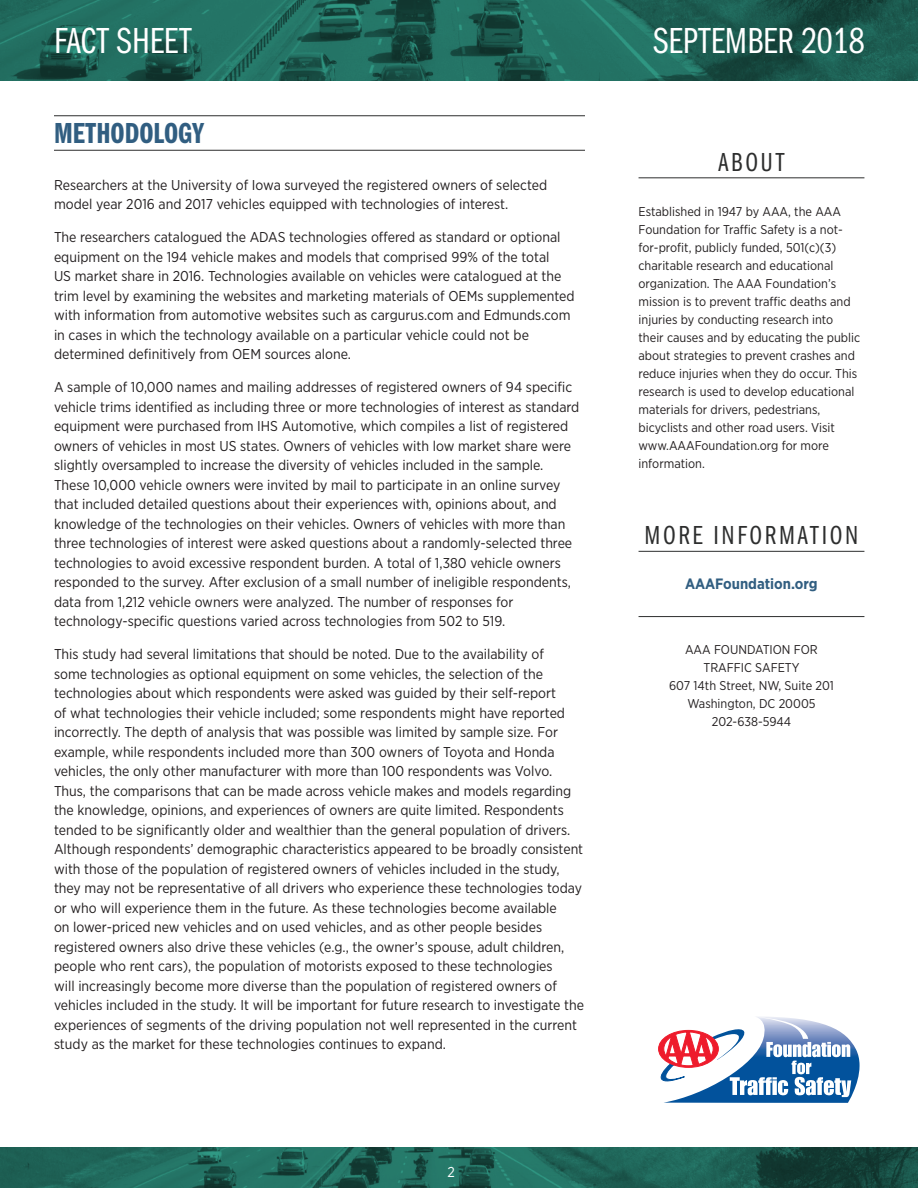
<style>
.page{position:relative;width:918px;height:1188px;background:#fff}
.page>*{position:absolute;margin:0;border:0;box-sizing:border-box;transform-origin:0 0}
.t1{font:37.5px "Franklin Gothic URW Com Boo";color:#fff}
.Subhead{font:30px "Franklin Gothic URW Com Dem";color:#315e81}
.Sidebar_Subhead{font:27px "Franklin Gothic URW Com Boo";letter-spacing:.1em;color:#2d2e2e}
.Web_Address{font:700 15px "Gotham Narrow";color:#315e81}
.Body_Copy{font:14.25px/19.5px "Gotham Narrow";color:#231f20}
.t2{font:14.25px "Gotham Narrow";color:#fff}
.Sidebar_Body_Copy{font:12.75px/18px "Gotham Narrow";color:#231f20}
</style>
<div class="page">
<svg style="left:0;top:0;width:918px;height:81px;background:#1e6357"></svg>
<svg style="left:0;top:1148px;width:918px;height:40px;background:#1d6054"></svg>
<hr style="left:54px;top:115px;width:531px;height:1px;background:#2d2e2e">
<hr style="left:54px;top:150px;width:531px;height:1px;background:#2d2e2e">
<svg style="left:658px;top:1017px;width:202px;height:86px"></svg>
<hr style="left:639px;top:177px;width:225px;height:1px;background:#2d2e2e">
<hr style="left:639px;top:551px;width:225px;height:1px;background:#2d2e2e">
<hr style="left:639px;top:616px;width:225px;height:1px;background:#2d2e2e">
<h1 class="t1" style="left:54px;top:15px;width:139px">FACT SHEET</h1>
<h1 class="t1" style="left:653px;top:15px;width:213px">SEPTEMBER 2018</h1>
<p class="Subhead" style="left:54px;top:112px;width:152px">METHODOLOGY</p>
<p class="Body_Copy" style="left:54px;top:175px;width:495px">Researchers at the University of Iowa surveyed the registered owners of selected model year 2016 and 2017 vehicles equipped with technologies of interest.</p>
<p class="Body_Copy" style="left:54px;top:227px;width:522px">The researchers catalogued the ADAS technologies offered as standard or optional equipment on the 194 vehicle makes and models that comprised 99% of the total<br>US market share in 2016. Technologies available on vehicles were catalogued at the trim level by examining the websites and marketing materials of OEMs supplemented with information from automotive websites such as cargurus.com and Edmunds.com in cases in which the technology available on a particular vehicle could not be determined definitively from OEM sources alone.</p>
<p class="Body_Copy" style="left:54px;top:377px;width:527px">A sample of 10,000 names and mailing addresses of registered owners of 94 specific vehicle trims identified as including three or more technologies of interest as standard equipment were purchased from IHS Automotive, which compiles a list of registered owners of vehicles in most US states. Owners of vehicles with low market share were slightly oversampled to increase the diversity of vehicles included in the sample.<br>These 10,000 vehicle owners were invited by mail to participate in an online survey that included detailed questions about their experiences with, opinions about, and knowledge of the technologies on their vehicles. Owners of vehicles with more than three technologies of interest were asked questions about a randomly-selected three technologies to avoid excessive respondent burden. A total of 1,380 vehicle owners responded to the survey. After exclusion of a small number of ineligible respondents, data from 1,212 vehicle owners were analyzed. The number of responses for technology-specific questions varied across technologies from 502 to 519.</p>
<p class="Body_Copy" style="left:54px;top:644px;width:531px">This study had several limitations that should be noted. Due to the availability of<br>some technologies as optional equipment on some vehicles, the selection of the technologies about which respondents were asked was guided by their self-report<br>of what technologies their vehicle included; some respondents might have reported incorrectly. The depth of analysis that was possible was limited by sample size. For example, while respondents included more than 300 owners of Toyota and Honda vehicles, the only other manufacturer with more than 100 respondents was Volvo.<br>Thus, the comparisons that can be made across vehicle makes and models regarding the knowledge, opinions, and experiences of owners are quite limited. Respondents tended to be significantly older and wealthier than the general population of drivers.<br>Although respondents’ demographic characteristics appeared to be broadly consistent with those of the population of registered owners of vehicles included in the study, they may not be representative of all drivers who experience these technologies today or who will experience them in the future. As these technologies become available<br>on lower-priced new vehicles and on used vehicles, and as other people besides registered owners also drive these vehicles (e.g., the owner’s spouse, adult children, people who rent cars), the population of motorists exposed to these technologies<br>will increasingly become more diverse than the population of registered owners of vehicles included in the study. It will be important for future research to investigate the experiences of segments of the driving population not well represented in the current study as the market for these technologies continues to expand.</p>
<p class="t2" style="left:448px;top:1163px;width:9px">2</p>
<p class="Sidebar_Subhead" style="left:718px;top:143px;width:68px">ABOUT</p>
<p class="Sidebar_Body_Copy" style="left:639px;top:202px;width:223px">Established in 1947 by AAA, the AAA Foundation for Traffic Safety is a not&shy;for-profit, publicly funded, 501(c)(3) charitable research and educational organization. The AAA Foundation’s mission is to prevent traffic deaths and injuries by conducting research into their causes and by educating the public about strategies to prevent crashes and reduce injuries when they do occur. This research is used to develop educational materials for drivers, pedestrians, bicyclists and other road users. Visit www.AAAFoundation.org for more information.</p>
<p class="Sidebar_Subhead" style="left:644px;top:517px;width:216px">MORE INFORMATION</p>
<p class="Web_Address" style="left:685px;top:574px;width:134px">AAAFoundation.org</p>
<p class="Sidebar_Body_Copy" style="left:669px;top:641px;width:166px;text-align:center">AAA FOUNDATION FOR<br>TRAFFIC SAFETY<br>607 14th Street, NW, Suite 201<br>Washington, DC 20005<br>202-638-5944</p>
</div>
